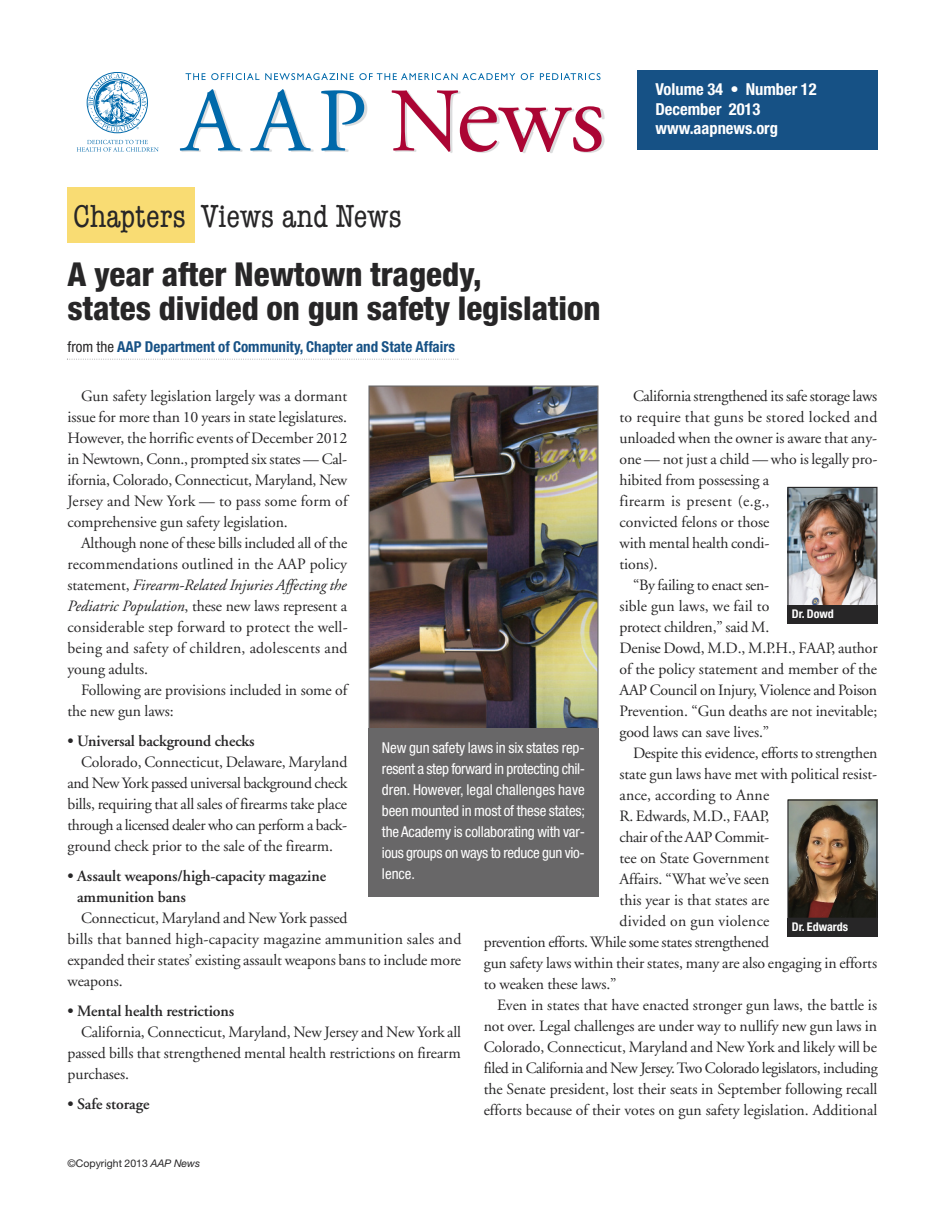
<style>
.page{position:relative;width:945px;height:1215px;background:#fff}
.page>*{position:absolute;margin:0;border:0;box-sizing:border-box;transform-origin:0 0}
.t1{font:800 condensed 33px/34.5px "Helvetica Neue";color:#272627}
.t2{font:condensed 33px "American Typewriter";color:#272627}
.t3{font:700 condensed 16.5px/19.5px "Helvetica Neue";color:#fff}
.t4{font:15.75px/21px "Adobe Garamond";letter-spacing:-.005em;color:#272627;text-align:justify}
.t5{font:15.75px "Adobe Garamond";letter-spacing:-.025em;color:#272627}
.t6{font:600 15.75px/21px "Adobe Garamond";letter-spacing:-.005em;color:#272627}
.t7{font:15.75px "Adobe Garamond";letter-spacing:.02em;color:#272627}
.t8{font:15.75px "Adobe Garamond";letter-spacing:-.03em;color:#272627}
.t9{font:15.75px "Adobe Garamond";letter-spacing:.015em;color:#272627}
.t10{font:condensed 15px/21px "Helvetica Neue";letter-spacing:-.02em;color:#fff;text-align:justify}
.t11{font:700 condensed 15px "Helvetica Neue";color:#165185}
.t12{font:700 condensed 12px "Helvetica Neue";color:#fff}
.t13{font:10.5px "Helvetica Neue";color:#272627}
.s1{font-weight:400;color:#272627}
.s2{font-style:italic}
.s3{font-family:"Helvetica Neue LT Std";font-style:italic}
</style>
<div class="page">
<img style="left:179px;top:73px;width:426px;height:80px">
<svg style="left:180px;top:89px;width:61px;height:62px"></svg>
<svg style="left:250px;top:89px;width:61px;height:62px"></svg>
<svg style="left:321px;top:90px;width:43px;height:61px"></svg>
<svg style="left:391px;top:90px;width:211px;height:62px"></svg>
<svg style="left:186px;top:73px;width:73px;height:7px"></svg>
<svg style="left:265px;top:73px;width:250px;height:7px"></svg>
<svg style="left:521px;top:73px;width:13px;height:7px"></svg>
<svg style="left:540px;top:73px;width:61px;height:7px"></svg>
<svg style="left:77px;top:140px;width:82px;height:12px"></svg>
<svg style="left:88px;top:73px;width:59px;height:59px"></svg>
<div style="left:68px;top:188px;width:127px;height:55px;background:#f9dc73"></div>
<div style="left:638px;top:70px;width:240px;height:80px;background:#165185"></div>
<svg style="left:67px;top:359px;width:391px;height:1px"></svg>
<img style="left:370px;top:388px;width:226px;height:341px">
<div style="left:368px;top:386px;width:230px;height:346px;border:1px solid #686768"></div>
<div style="left:368px;top:729px;width:230px;height:168px;background:#686768"></div>
<img style="left:789px;top:489px;width:86px;height:115px">
<div style="left:787px;top:487px;width:90px;height:119px;border:1px solid #272627"></div>
<div style="left:787px;top:606px;width:91px;height:18px;background:#272627"></div>
<img style="left:789px;top:802px;width:86px;height:115px">
<div style="left:787px;top:800px;width:90px;height:119px;border:1px solid #272627"></div>
<div style="left:787px;top:919px;width:91px;height:18px;background:#272627"></div>
<h1 class="t2" style="left:73px;top:198px;width:330px">Chapters Views and News</h1>
<h1 class="t1" style="left:68px;top:259px;width:535px">A year after Newtown tragedy,<br>states divided on gun safety legislation</h1>
<p class="t11" style="left:68px;top:341px;width:389px"><span class="s1">from the</span> AAP Department of Community, Chapter and State Affairs</p>
<p class="t3" style="left:656px;top:81px;width:163px">Volume 34 • Number 12<br>December 2013 www.aapnews.org</p>
<p class="t5" style="left:633px;top:390px;width:246px">California strengthened its safe storage laws</p>
<p class="t7" style="left:620px;top:411px;width:259px">to require that guns be stored locked and</p>
<p class="t4" style="left:620px;top:429px;width:259px">unloaded when the owner is aware that any-</p>
<p class="t4" style="left:620px;top:450px;width:260px">one — not just a child — who is legally pro-</p>
<p class="t4" style="left:620px;top:471px;width:151px">hibited from possessing a</p>
<p class="t7" style="left:620px;top:495px;width:152px">firearm is present (e.g.,</p>
<p class="t4" style="left:620px;top:513px;width:151px">convicted felons or those</p>
<p class="t4" style="left:620px;top:534px;width:151px">with mental health condi-</p>
<p class="t4" style="left:620px;top:555px;width:40px">tions).</p>
<p class="t4" style="left:633px;top:576px;width:138px">“By failing to enact sen-</p>
<p class="t4" style="left:620px;top:597px;width:151px">sible gun laws, we fail to</p>
<p class="t4" style="left:620px;top:618px;width:151px">protect children,” said M.</p>
<p class="t4" style="left:620px;top:639px;width:260px">Denise Dowd, M.D., M.P.H., FAAP, author</p>
<p class="t4" style="left:620px;top:660px;width:259px">of the policy statement and member of the</p>
<p class="t4" style="left:620px;top:681px;width:259px">AAP Council on Injury, Violence and Poison</p>
<p class="t4" style="left:620px;top:702px;width:259px">Prevention. “Gun deaths are not inevitable;</p>
<p class="t4" style="left:620px;top:723px;width:151px">good laws can save lives.”</p>
<p class="t4" style="left:633px;top:744px;width:246px">Despite this evidence, efforts to strengthen</p>
<p class="t4" style="left:620px;top:765px;width:259px">state gun laws have met with political resist-</p>
<p class="t4" style="left:620px;top:786px;width:151px">ance, according to Anne</p>
<p class="t4" style="left:620px;top:807px;width:151px">R. Edwards, M.D., FAAP,</p>
<p class="t8" style="left:620px;top:831px;width:151px">chair of the AAP Commit-</p>
<p class="t4" style="left:620px;top:849px;width:151px">tee on State Government</p>
<p class="t4" style="left:620px;top:870px;width:151px">Affairs. “What we’ve seen</p>
<p class="t4" style="left:620px;top:891px;width:151px">this year is that states are</p>
<p class="t9" style="left:620px;top:915px;width:151px">divided on gun violence</p>
<p class="t5" style="left:484px;top:936px;width:287px">prevention efforts. While some states strengthened</p>
<p class="t4" style="left:484px;top:954px;width:395px">gun safety laws within their states, many are also engaging in efforts</p>
<p class="t4" style="left:484px;top:975px;width:134px">to weaken these laws.”</p>
<p class="t4" style="left:497px;top:996px;width:381px">Even in states that have enacted stronger gun laws, the battle is</p>
<p class="t4" style="left:484px;top:1017px;width:395px">not over. Legal challenges are under way to nullify new gun laws in</p>
<p class="t4" style="left:484px;top:1038px;width:395px">Colorado, Connecticut, Maryland and New York and likely will be</p>
<p class="t5" style="left:484px;top:1062px;width:396px">filed in California and New Jersey. Two Colorado legislators, including</p>
<p class="t4" style="left:484px;top:1080px;width:395px">the Senate president, lost their seats in September following recall</p>
<p class="t4" style="left:484px;top:1101px;width:395px">efforts because of their votes on gun safety legislation. Additional</p>
<p class="t4" style="left:68px;top:387px;width:282px;text-indent:13px">Gun safety legislation largely was a dormant issue for more than 10 years in state legislatures.<br>However, the horrific events of December 2012 in Newtown, Conn., prompted six states — Cal&shy;ifornia, Colorado, Connecticut, Maryland, New Jersey and New York — to pass some form of comprehensive gun safety legislation.</p>
<p class="t4" style="left:68px;top:534px;width:282px;text-indent:13px">Although none of these bills included all of the recommendations outlined in the AAP policy statement, <span class="s2">Firearm-Related Injuries Affecting the Pediatric Population</span>, these new laws represent a considerable step forward to protect the well&shy;being and safety of children, adolescents and young adults.</p>
<p class="t4" style="left:68px;top:681px;width:281px;text-indent:13px">Following are provisions included in some of the new gun laws:</p>
<p class="t6" style="left:68px;top:732px;width:189px">• Universal background checks</p>
<p class="t4" style="left:68px;top:753px;width:281px;text-indent:13px">Colorado, Connecticut, Delaware, Maryland and New York passed universal background check bills, requiring that all sales of firearms take place through a licensed dealer who can perform a back&shy;ground check prior to the sale of the firearm.</p>
<p class="t6" style="left:77px;top:867px;width:251px;text-indent:-10px">• Assault weapons/high-capacity magazine ammunition bans</p>
<p class="t4" style="left:68px;top:909px;width:395px;text-align:left;text-indent:13px">Connecticut, Maryland and New York passed<br>bills that banned high-capacity magazine ammunition sales and expanded their states’ existing assault weapons bans to include more weapons.</p>
<p class="t6" style="left:68px;top:1002px;width:168px">• Mental health restrictions</p>
<p class="t4" style="left:68px;top:1023px;width:395px;text-indent:13px">California, Connecticut, Maryland, New Jersey and New York all passed bills that strengthened mental health restrictions on firearm purchases.</p>
<p class="t6" style="left:68px;top:1095px;width:83px">• Safe storage</p>
<p class="t12" style="left:792px;top:610px;width:44px">Dr. Dowd</p>
<p class="t10" style="left:382px;top:738px;width:205px">New gun safety laws in six states rep&shy;resent a step forward in protecting chil&shy;dren. However, legal challenges have been mounted in most of these states; the Academy is collaborating with var&shy;ious groups on ways to reduce gun vio&shy;lence.</p>
<p class="t12" style="left:792px;top:922px;width:58px">Dr. Edwards</p>
<p class="t13" style="left:68px;top:1160px;width:134px">©Copyright 2013 <span class="s3">AAP News</span></p>
</div>
